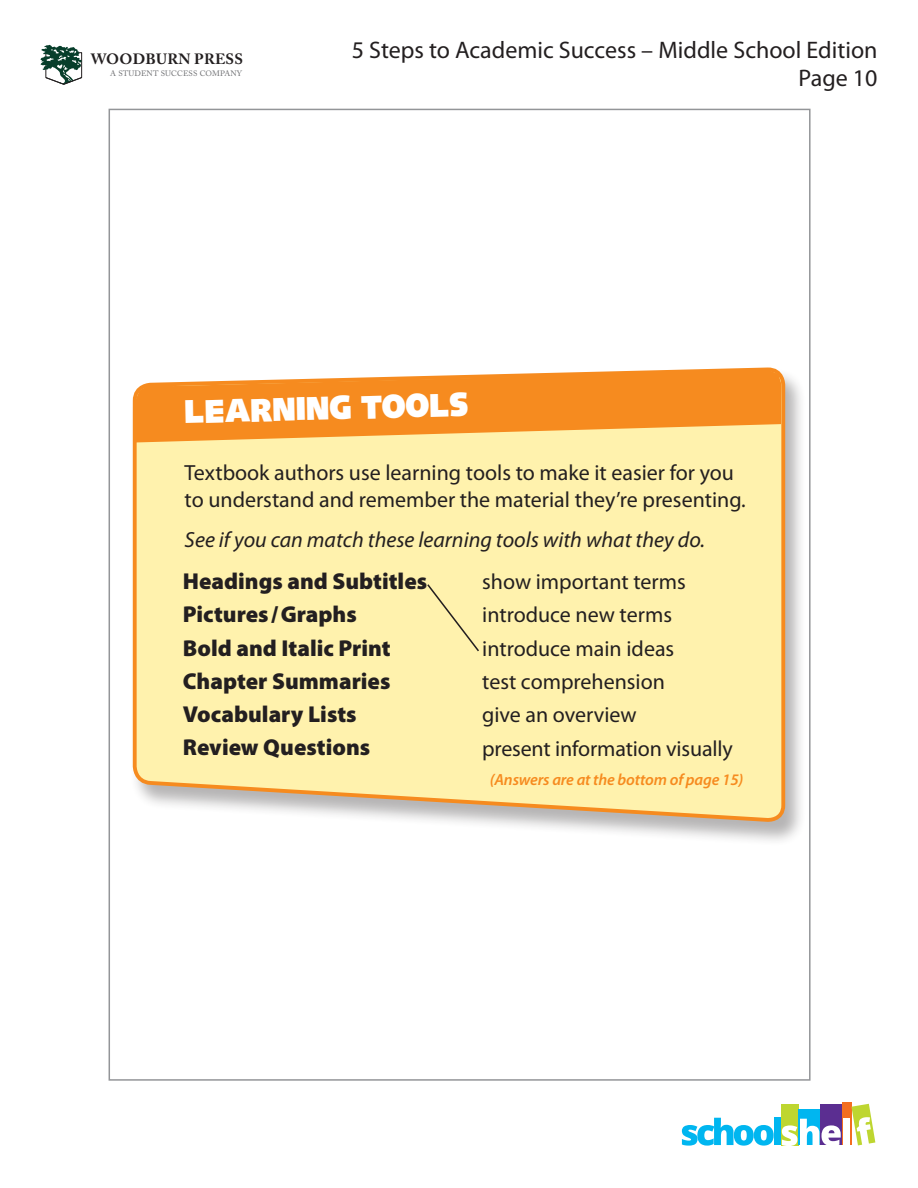
<style>
.page{position:relative;width:918px;height:1188px;background:#fff}
.page>*{position:absolute;margin:0;border:0;box-sizing:border-box;transform-origin:0 0}
.t1{font:900 33px "Syntax LT Std";color:#fff;scale:.93 1}
.t2{font:24px/28.8px "Myriad Pro";color:#231f20;text-align:right}
.Body_Copy{font:900 23.1px "Myriad Pro";color:#231f20}
.Body_Copy-2{font:21.9px/26.4px "Myriad Pro";color:#231f20}
.t3{font:italic 21.9px "Myriad Pro";color:#231f20}
.t4{font:italic 600 16.2px "Myriad Pro";letter-spacing:-.01em;color:#f68b1f}
.t5{font:700 14.85px "Adobe Caslon Pro";letter-spacing:.015em;color:#231f20}
.t6{font:7.8px "Adobe Caslon Pro";letter-spacing:.015em;color:#6c6d70}
</style>
<div class="page">
<svg style="left:40px;top:45px;width:42px;height:40px"></svg>
<svg style="left:681px;top:1102px;width:195px;height:44px"></svg>
<div style="left:774px;top:1118px;width:7px;height:27px;background:#00b6f0"></div>
<div style="left:130px;top:368px;width:677px;height:478px;background:#231f20;opacity:.33"></div>
<svg style="left:131px;top:369px;width:656px;height:455px;background:#fceeac"></svg>
<svg style="left:136px;top:370px;width:645px;height:72px;background:#f7a041"></svg>
<div style="left:426px;top:583px;width:55px;height:70px;background:#fff2ad"></div>
<p class="t5" style="left:91px;top:50px;width:154px">WOODBURN PRESS</p>
<p class="t6" style="left:110px;top:69px;width:133px">A STUDENT SUCCESS COMPANY</p>
<p class="t2" style="left:352px;top:36px;width:527px">5 Steps to Academic Success – Middle School Edition<br>Page 10</p>
<p class="t1" style="left:184px;top:393px;width:307px;rotate:-2deg">LEARNING TOOLS</p>
<p class="Body_Copy-2" style="left:185px;top:460px;width:563px">Textbook authors use learning tools to make it easier for you to understand and remember the material they’re presenting.</p>
<p class="t3" style="left:185px;top:528px;width:522px">See if you can match these learning tools with what they do.</p>
<p class="Body_Copy" style="left:183px;top:568px;width:246px">Headings and Subtitles</p>
<p class="Body_Copy" style="left:183px;top:601px;width:176px">Pictures/Graphs</p>
<p class="Body_Copy" style="left:183px;top:635px;width:209px">Bold and Italic Print</p>
<p class="Body_Copy" style="left:183px;top:668px;width:209px">Chapter Summaries</p>
<p class="Body_Copy" style="left:183px;top:701px;width:175px">Vocabulary Lists</p>
<p class="Body_Copy" style="left:183px;top:735px;width:189px">Review Questions</p>
<p class="Body_Copy-2" style="left:482px;top:569px;width:205px">show important terms</p>
<p class="Body_Copy-2" style="left:482px;top:602px;width:191px">introduce new terms</p>
<p class="Body_Copy-2" style="left:482px;top:636px;width:194px">introduce main ideas</p>
<p class="Body_Copy-2" style="left:482px;top:669px;width:184px">test comprehension</p>
<p class="Body_Copy-2" style="left:482px;top:702px;width:156px">give an overview</p>
<p class="Body_Copy-2" style="left:482px;top:736px;width:252px">present information visually</p>
<p class="t4" style="left:490px;top:771px;width:255px">(Answers are at the bottom of page 15)</p>
</div>
